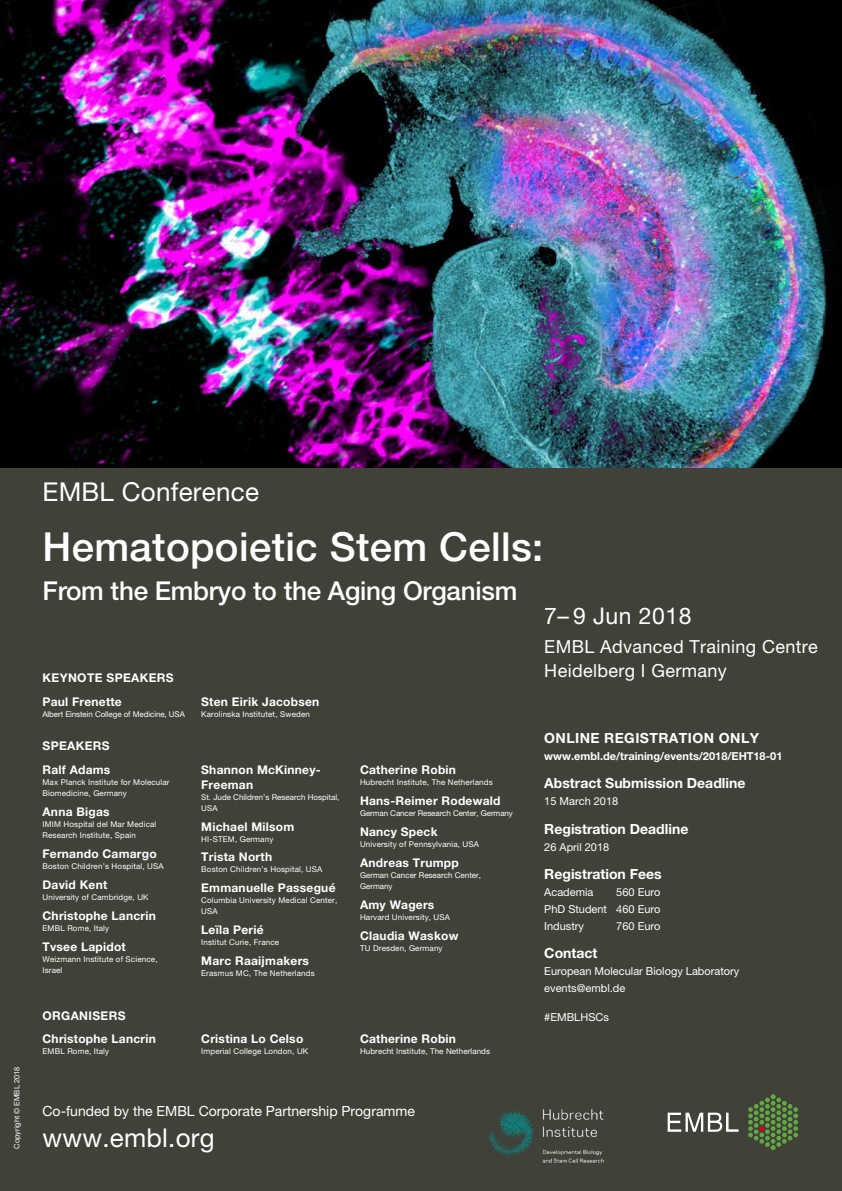
<style>
.page{position:relative;width:842px;height:1191px;background:#40423a}
.page>*{position:absolute;margin:0;border:0;box-sizing:border-box;transform-origin:0 0}
.t1{font:500 40px "Helvetica Neue LT Pro";letter-spacing:.01em;color:#fff}
.t2{font:500 26px "Helvetica Neue LT Pro";letter-spacing:-.01em;color:#fff}
.t3{font:26px "Helvetica Neue LT Pro";letter-spacing:.01em;color:#fff}
.t4{font:23px "Helvetica Neue LT Pro";letter-spacing:.02em;color:#fff}
.t5{font:18px/24px "Helvetica Neue LT Pro";letter-spacing:.02em;color:#fff}
.t6{font:700 14px "Helvetica Neue LT Pro";color:#fff}
.t7{font:14px "Helvetica Neue LT Pro";color:#fff}
.t8{font:700 14px "Helvetica Neue LT Pro";letter-spacing:.03em;color:#fff}
.t9{font:700 12px/23.6px "Helvetica Neue LT Pro";letter-spacing:.02em;color:#fff}
.t10{font:11px/17px "Helvetica Neue LT Pro";color:#fff;text-align:justify}
.t11{font:700 11px "Helvetica Neue LT Pro";color:#fff}
.t12{font:8px/11px "Helvetica Neue LT Pro";letter-spacing:.02em;color:#fff}
.t13{font:8px/11px "Helvetica Neue LT Pro";color:#fff}
.t14{font:8px "Helvetica Neue LT Pro";letter-spacing:-.01em;color:#fff}
.t15{font:7.5px "Helvetica Neue LT Pro";color:#fff}
</style>
<div class="page">
<img style="left:0;top:0;width:842px;height:468px">
<img style="left:489px;top:1109px;width:115px;height:54px">
<svg style="left:748px;top:1094px;width:50px;height:56px"></svg>
<svg style="left:668px;top:1112px;width:70px;height:19px"></svg>
<p class="t15" style="left:12px;top:1148px;width:84px;rotate:-90deg">Copyright © EMBL 2018</p>
<h2 class="t3" style="left:43px;top:476px;width:218px">EMBL Conference</h2>
<h1 class="t1" style="left:43px;top:523px;width:502px">Hematopoietic Stem Cells:</h1>
<h2 class="t2" style="left:43px;top:575px;width:476px">From the Embryo to the Aging Organism</h2>
<h3 class="t4" style="left:544px;top:601px;width:149px">7 – 9 Jun 2018</h3>
<h3 class="t5" style="left:544px;top:634px;width:275px">EMBL Advanced Training Centre<br>Heidelberg I Germany</h3>
<h3 class="t9" style="left:43px;top:666px;width:133px">KEYNOTE SPEAKERS<br>Paul Frenette</h3>
<p class="t14" style="left:43px;top:709px;width:144px">Albert Einstein College of Medicine, USA</p>
<h3 class="t9" style="left:201px;top:689px;width:120px">Sten Eirik Jacobsen</h3>
<p class="t12" style="left:201px;top:708px;width:110px">Karolinska Institutet, Sweden</p>
<h3 class="t9" style="left:43px;top:734px;width:69px">SPEAKERS<br>Ralf Adams</h3>
<p class="t12" style="left:43px;top:776px;width:129px">Max Planck Institute for Molecular<br>Biomedicine, Germany</p>
<h3 class="t9" style="left:43px;top:799px;width:69px">Anna Bigas</h3>
<p class="t12" style="left:43px;top:818px;width:115px">IMIM Hospital del Mar Medical<br>Research Institute, Spain</p>
<h3 class="t9" style="left:43px;top:841px;width:116px">Fernando Camargo</h3>
<p class="t12" style="left:43px;top:860px;width:123px">Boston Children’s Hospital, USA</p>
<h3 class="t9" style="left:43px;top:872px;width:66px">David Kent</h3>
<p class="t12" style="left:43px;top:891px;width:108px">University of Cambridge, UK</p>
<h3 class="t9" style="left:43px;top:903px;width:115px">Christophe Lancrin</h3>
<p class="t12" style="left:43px;top:922px;width:68px">EMBL Rome, Italy</p>
<h3 class="t9" style="left:43px;top:934px;width:85px">Tvsee Lapidot</h3>
<p class="t12" style="left:43px;top:953px;width:117px">Weizmann Institute of Science,<br>Israel</p>
<h3 class="t9" style="left:43px;top:1003px;width:115px">ORGANISERS<br>Christophe Lancrin</h3>
<p class="t12" style="left:43px;top:1046px;width:68px">EMBL Rome, Italy</p>
<h3 class="t9" style="left:201px;top:762px;width:121px;line-height:14.4px">Shannon McKinney-<br>Freeman</h3>
<p class="t13" style="left:201px;top:791px;width:140px">St. Jude Children’s Research Hospital,<br>USA</p>
<h3 class="t9" style="left:201px;top:814px;width:95px">Michael Milsom</h3>
<p class="t12" style="left:201px;top:833px;width:74px">HI-STEM, Germany</p>
<h3 class="t9" style="left:201px;top:845px;width:72px">Trista North</h3>
<p class="t12" style="left:201px;top:864px;width:123px">Boston Children’s Hospital, USA</p>
<h3 class="t9" style="left:201px;top:876px;width:136px">Emmanuelle Passegué</h3>
<p class="t12" style="left:201px;top:895px;width:137px">Columbia University Medical Center,<br>USA</p>
<h3 class="t9" style="left:201px;top:918px;width:64px">Leïla Perié</h3>
<p class="t12" style="left:201px;top:936px;width:79px">Institut Curie, France</p>
<h3 class="t9" style="left:201px;top:949px;width:109px">Marc Raaijmakers</h3>
<p class="t12" style="left:201px;top:967px;width:115px">Erasmus MC, The Netherlands</p>
<h3 class="t9" style="left:360px;top:758px;width:98px">Catherine Robin</h3>
<p class="t12" style="left:360px;top:776px;width:134px">Hubrecht Institute, The Netherlands</p>
<h3 class="t9" style="left:360px;top:788px;width:142px">Hans-Reimer Rodewald</h3>
<p class="t14" style="left:360px;top:808px;width:154px">German Cancer Research Center, Germany</p>
<h3 class="t9" style="left:360px;top:819px;width:79px">Nancy Speck</h3>
<p class="t12" style="left:360px;top:838px;width:121px">University of Pennsylvania, USA</p>
<h3 class="t9" style="left:360px;top:850px;width:100px">Andreas Trumpp</h3>
<p class="t13" style="left:360px;top:869px;width:123px">German Cancer Research Center,<br>Germany</p>
<h3 class="t9" style="left:360px;top:892px;width:76px">Amy Wagers</h3>
<p class="t12" style="left:360px;top:911px;width:92px">Harvard University, USA</p>
<h3 class="t9" style="left:360px;top:923px;width:100px">Claudia Waskow</h3>
<p class="t12" style="left:360px;top:942px;width:84px">TU Dresden, Germany</p>
<h3 class="t9" style="left:201px;top:1027px;width:104px">Cristina Lo Celso</h3>
<p class="t12" style="left:201px;top:1046px;width:108px">Imperial College London, UK</p>
<h3 class="t9" style="left:360px;top:1027px;width:98px">Catherine Robin</h3>
<p class="t12" style="left:360px;top:1046px;width:132px">Hubrecht Institute, The Netherlands</p>
<h3 class="t7" style="left:43px;top:1102px;width:374px">Co-funded by the EMBL Corporate Partnership Programme</h3>
<h2 class="t3" style="left:43px;top:1122px;width:174px">www.embl.org</h2>
<h3 class="t8" style="left:544px;top:729px;width:216px">ONLINE REGISTRATION ONLY</h3>
<h3 class="t11" style="left:544px;top:749px;width:240px">www.embl.de/training/events/2018/EHT18-01</h3>
<h3 class="t6" style="left:544px;top:774px;width:203px">Abstract Submission Deadline</h3>
<h3 class="t10" style="left:544px;top:793px;width:75px">15 March 2018</h3>
<h3 class="t6" style="left:544px;top:820px;width:146px">Registration Deadline</h3>
<h3 class="t10" style="left:544px;top:838px;width:67px">26 April 2018</h3>
<h3 class="t6" style="left:544px;top:865px;width:119px">Registration Fees</h3>
<h3 class="t10" style="left:544px;top:883px;width:51px">Academia</h3>
<h3 class="t10" style="left:544px;top:883px;width:118px;text-indent:72px">560 Euro PhD Student 460 Euro Industry</h3>
<h3 class="t10" style="left:616px;top:917px;width:46px">760 Euro</h3>
<h3 class="t6" style="left:544px;top:944px;width:55px">Contact</h3>
<h3 class="t10" style="left:544px;top:963px;width:196px">European Molecular Biology Laboratory events@embl.de</h3>
<h3 class="t10" style="left:544px;top:1008px;width:66px">#EMBLHSCs</h3>
</div>
